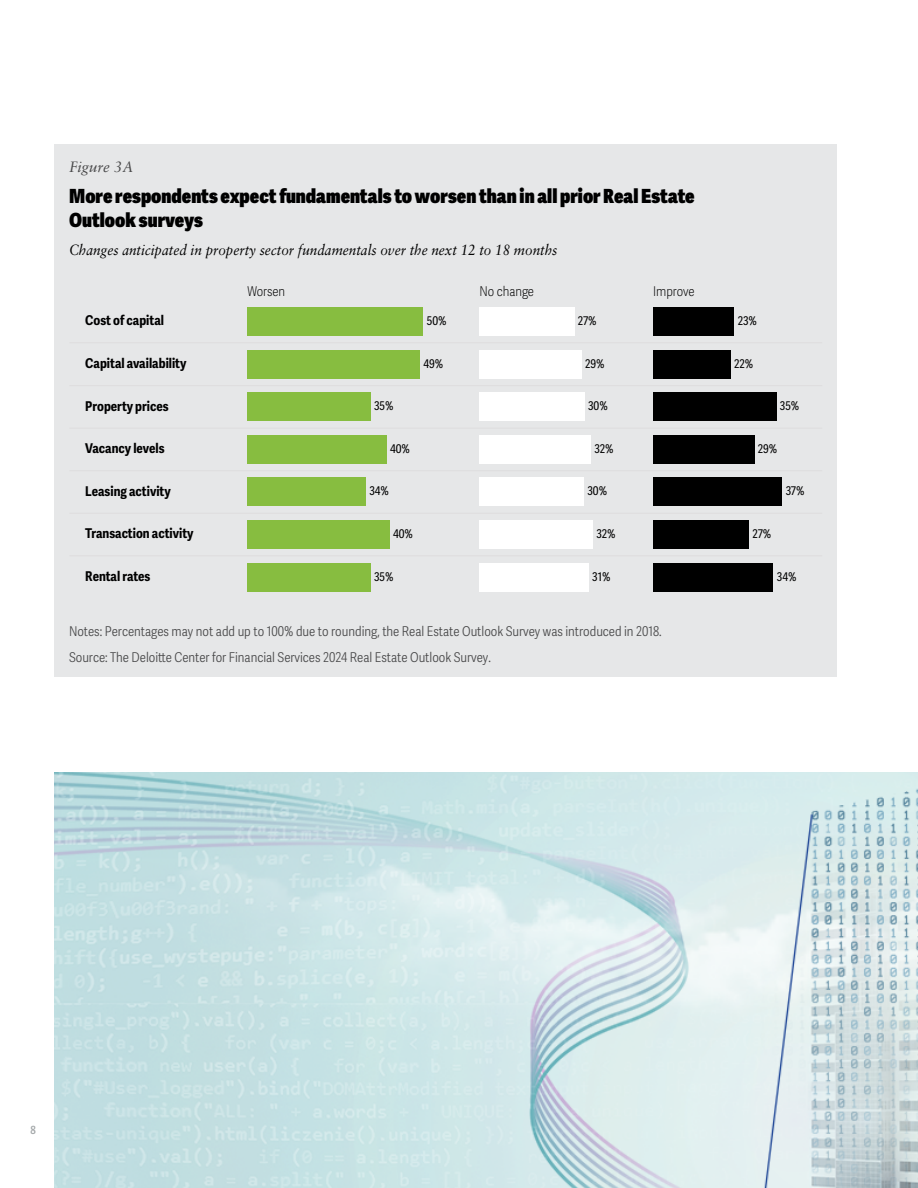
<style>
.page{position:relative;width:918px;height:1188px;background:#fff}
.page>*{position:absolute;margin:0;border:0;box-sizing:border-box;transform-origin:0 0}
.t1{font:800 19.5px/23.4px "Adelle Sans Cnd";color:#000}
.t2{font:italic 15px "Sabon LT Pro";color:#484849}
.t3{font:italic 14.85px "Sabon LT Pro";color:#000;scale:.91 1}
.t4{font:300 13.5px/25.5px "Adelle Sans Cnd";color:#484849}
.t5{font:700 13.5px "Adelle Sans Cnd";color:#000}
.t6{font:100 13.5px "Adelle Sans Cnd";color:#000}
.t7{font:12px "Adelle Sans Cnd";color:#000}
.t8{font:600 11.25px "Adelle Sans Cnd";color:#a3a7a9}
</style>
<div class="page">
<div style="left:54px;top:144px;width:783px;height:532px;background:#e6e7e8"></div>
<hr style="left:69px;top:555px;width:753px;height:1px;background:#dfdedf">
<hr style="left:69px;top:513px;width:753px;height:1px;background:#dfdedf">
<hr style="left:69px;top:470px;width:753px;height:1px;background:#dfdedf">
<hr style="left:69px;top:428px;width:753px;height:1px;background:#dfdedf">
<hr style="left:69px;top:385px;width:753px;height:1px;background:#dfdedf">
<hr style="left:69px;top:342px;width:753px;height:1px;background:#dfdedf">
<div style="left:653px;top:307px;width:81px;height:29px;background:#000"></div>
<div style="left:247px;top:307px;width:176px;height:29px;background:#87bd40"></div>
<div style="left:653px;top:350px;width:78px;height:29px;background:#000"></div>
<div style="left:247px;top:350px;width:173px;height:29px;background:#87bd40"></div>
<div style="left:653px;top:393px;width:123px;height:28px;background:#000"></div>
<div style="left:247px;top:393px;width:123px;height:28px;background:#87bd40"></div>
<div style="left:653px;top:435px;width:101px;height:29px;background:#000"></div>
<div style="left:247px;top:435px;width:140px;height:29px;background:#87bd40"></div>
<div style="left:653px;top:478px;width:129px;height:28px;background:#000"></div>
<div style="left:247px;top:478px;width:119px;height:28px;background:#87bd40"></div>
<div style="left:653px;top:520px;width:96px;height:29px;background:#000"></div>
<div style="left:247px;top:520px;width:143px;height:29px;background:#87bd40"></div>
<div style="left:653px;top:563px;width:120px;height:29px;background:#000"></div>
<div style="left:247px;top:563px;width:123px;height:29px;background:#87bd40"></div>
<div style="left:479px;top:563px;width:110px;height:29px;background:#fff"></div>
<div style="left:479px;top:520px;width:114px;height:29px;background:#fff"></div>
<div style="left:479px;top:478px;width:105px;height:28px;background:#fff"></div>
<div style="left:479px;top:435px;width:112px;height:29px;background:#fff"></div>
<div style="left:479px;top:393px;width:106px;height:28px;background:#fff"></div>
<div style="left:479px;top:350px;width:102px;height:29px;background:#fff"></div>
<div style="left:479px;top:307px;width:95px;height:29px;background:#fff"></div>
<img style="left:54px;top:773px;width:864px;height:415px">
<p class="t2" style="left:69px;top:157px;width:66px">Figure 3A</p>
<p class="t1" style="left:69px;top:185px;width:627px">More respondents expect fundamentals to worsen than in all prior Real Estate<br>Outlook surveys</p>
<p class="t3" style="left:69px;top:240px;width:538px">Changes anticipated in property sector fundamentals over the next 12 to 18 months</p>
<p class="t6" style="left:247px;top:284px;width:39px">Worsen</p>
<p class="t6" style="left:479px;top:284px;width:56px">No change</p>
<p class="t6" style="left:653px;top:284px;width:43px">Improve</p>
<p class="t5" style="left:85px;top:312px;width:80px">Cost of capital</p>
<p class="t7" style="left:427px;top:314px;width:21px">50%</p>
<p class="t7" style="left:578px;top:314px;width:20px">27%</p>
<p class="t7" style="left:738px;top:314px;width:21px">23%</p>
<p class="t5" style="left:85px;top:355px;width:103px">Capital availability</p>
<p class="t7" style="left:423px;top:356px;width:21px">49%</p>
<p class="t7" style="left:585px;top:356px;width:21px">29%</p>
<p class="t7" style="left:374px;top:399px;width:21px">35%</p>
<p class="t7" style="left:588px;top:399px;width:21px">30%</p>
<p class="t7" style="left:390px;top:442px;width:21px">40%</p>
<p class="t7" style="left:594px;top:442px;width:21px">32%</p>
<p class="t7" style="left:369px;top:484px;width:21px">34%</p>
<p class="t7" style="left:587px;top:484px;width:21px">30%</p>
<p class="t7" style="left:393px;top:527px;width:21px">40%</p>
<p class="t7" style="left:597px;top:527px;width:21px">32%</p>
<p class="t7" style="left:374px;top:569px;width:21px">35%</p>
<p class="t7" style="left:592px;top:569px;width:20px">31%</p>
<p class="t7" style="left:734px;top:356px;width:21px">22%</p>
<p class="t5" style="left:85px;top:398px;width:85px">Property prices</p>
<p class="t5" style="left:85px;top:440px;width:81px">Vacancy levels</p>
<p class="t7" style="left:780px;top:399px;width:21px">35%</p>
<p class="t7" style="left:758px;top:442px;width:21px">29%</p>
<p class="t5" style="left:85px;top:483px;width:87px">Leasing activity</p>
<p class="t5" style="left:85px;top:525px;width:110px">Transaction activity</p>
<p class="t7" style="left:786px;top:484px;width:20px">37%</p>
<p class="t7" style="left:753px;top:527px;width:20px">27%</p>
<p class="t5" style="left:85px;top:568px;width:67px">Rental rates</p>
<p class="t7" style="left:777px;top:569px;width:21px">34%</p>
<p class="t4" style="left:69px;top:619px;width:594px">Notes: Percentages may not add up to 100% due to rounding, the Real Estate Outlook Survey was introduced in 2018.<br>Source: The Deloi€e Center for Financial Services 2024 Real Estate Outlook Survey.</p>
<p class="t8" style="left:31px;top:1123px;width:7px">8</p>
</div>
